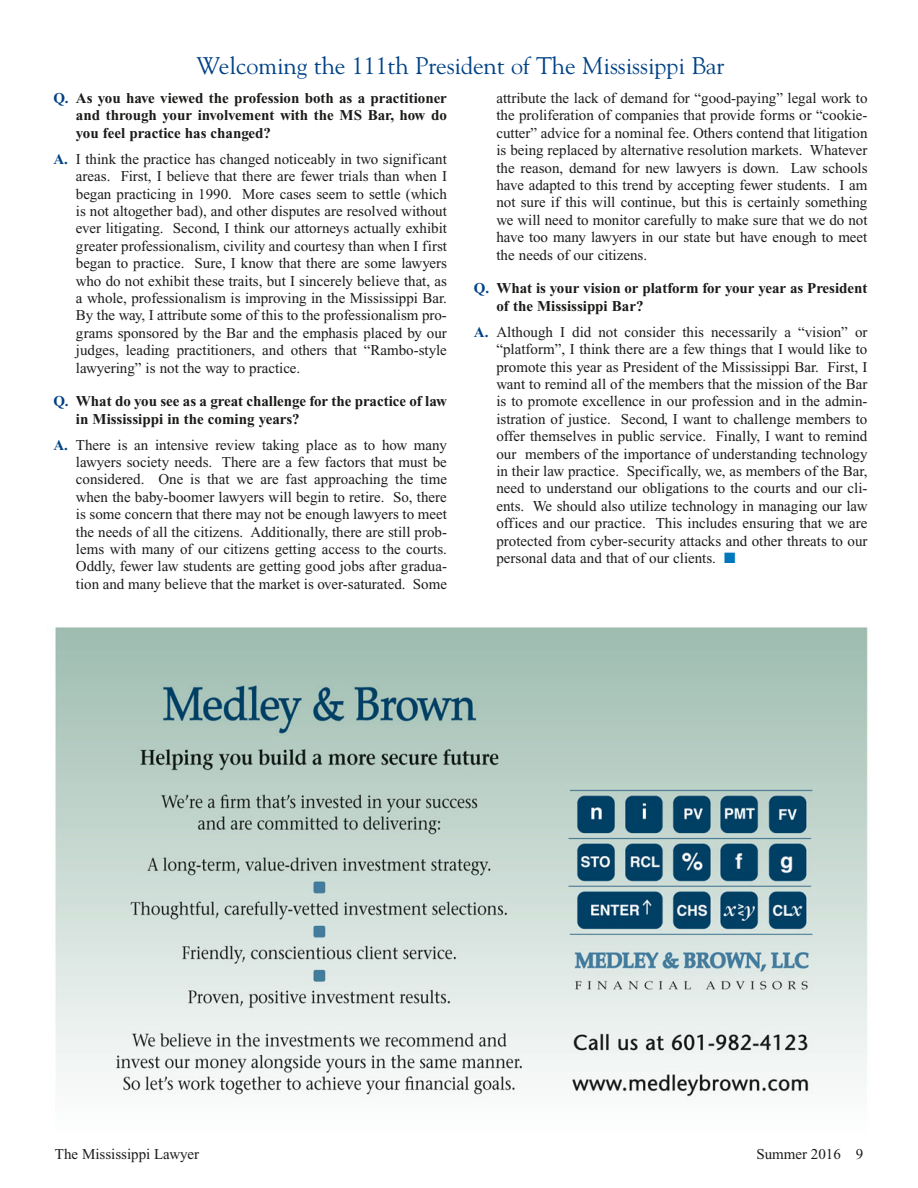
<style>
.page{position:relative;width:918px;height:1188px;background:#fff}
.page>*{position:absolute;margin:0;border:0;box-sizing:border-box;transform-origin:0 0}
.t1{font:24px "Goudy";letter-spacing:-.005em;color:#004286}
.t2{font:15px/17.4px "Times New Roman";color:#1c1b1a;text-align:justify}
.t3{font:700 15px/17.4px "Times New Roman";color:#1c1b1a}
.s1{color:#004286}
.s2{font-weight:700;color:#004286}
</style>
<div class="page">
<img style="left:55px;top:627px;width:813px;height:473px">
<h1 class="t1" style="left:196px;top:55px;width:530px">Welcoming the 111th President of The Mississippi Bar</h1>
<p class="t3" style="left:76px;top:91px;width:373px;text-align:justify;text-indent:-22px"><span class="s1">Q.</span> As you have viewed the profession both as a practitioner and through your involvement with the MS Bar, how do you feel practice has changed?</p>
<p class="t2" style="left:76px;top:152px;width:373px;text-indent:-22px"><span class="s2">A.</span> I think the practice has changed noticeably in two significant areas. First, I believe that there are fewer trials than when I began practicing in 1990. More cases seem to settle (which is not altogether bad), and other disputes are resolved without ever litigating. Second, I think our attorneys actually exhibit greater professionalism, civility and courtesy than when I first began to practice. Sure, I know that there are some lawyers who do not exhibit these traits, but I sincerely believe that, as a whole, professionalism is improving in the Mississippi Bar.<br>By the way, I attribute some of this to the professionalism pro&shy;grams sponsored by the Bar and the emphasis placed by our judges, leading practitioners, and others that “Rambo-style lawyering” is not the way to practice.</p>
<p class="t3" style="left:76px;top:394px;width:373px;text-indent:-22px"><span class="s1">Q.</span> What do you see as a great challenge for the practice of law in Mississippi in the coming years?</p>
<p class="t2" style="left:76px;top:437px;width:373px;text-indent:-22px"><span class="s2">A.</span> There is an intensive review taking place as to how many lawyers society needs. There are a few factors that must be considered. One is that we are fast approaching the time when the baby-boomer lawyers will begin to retire. So, there is some concern that there may not be enough lawyers to meet the needs of all the citizens. Additionally, there are still prob&shy;lems with many of our citizens getting access to the courts.<br>Oddly, fewer law students are getting good jobs after gradua&shy;tion and many believe that the market is over-saturated. Some</p>
<p class="t2" style="left:496px;top:91px;width:373px">attribute the lack of demand for “good-paying” legal work to the proliferation of companies that provide forms or “cookie&shy;cutter” advice for a nominal fee. Others contend that litigation is being replaced by alternative resolution markets. Whatever the reason, demand for new lawyers is down. Law schools have adapted to this trend by accepting fewer students. I am not sure if this will continue, but this is certainly something we will need to monitor carefully to make sure that we do not have too many lawyers in our state but have enough to meet the needs of our citizens.</p>
<p class="t3" style="left:496px;top:281px;width:373px;text-indent:-22px"><span class="s1">Q.</span> What is your vision or platform for your year as President of the Mississippi Bar?</p>
<p class="t2" style="left:496px;top:325px;width:373px;text-indent:-23px"><span class="s2">A.</span> Although I did not consider this necessarily a “vision” or “platform”, I think there are a few things that I would like to promote this year as President of the Mississippi Bar. First, I want to remind all of the members that the mission of the Bar is to promote excellence in our profession and in the admin&shy;istration of justice. Second, I want to challenge members to offer themselves in public service. Finally, I want to remind our members of the importance of understanding technology in their law practice. Specifically, we, as members of the Bar, need to understand our obligations to the courts and our cli&shy;ents. We should also utilize technology in managing our law offices and our practice. This includes ensuring that we are protected from cyber-security attacks and other threats to our personal data and that of our clients.</p>
<p class="t2" style="left:55px;top:1147px;width:146px">The Mississippi Lawyer</p>
<p class="t2" style="left:756px;top:1147px;width:109px">Summer 2016 9</p>
</div>
